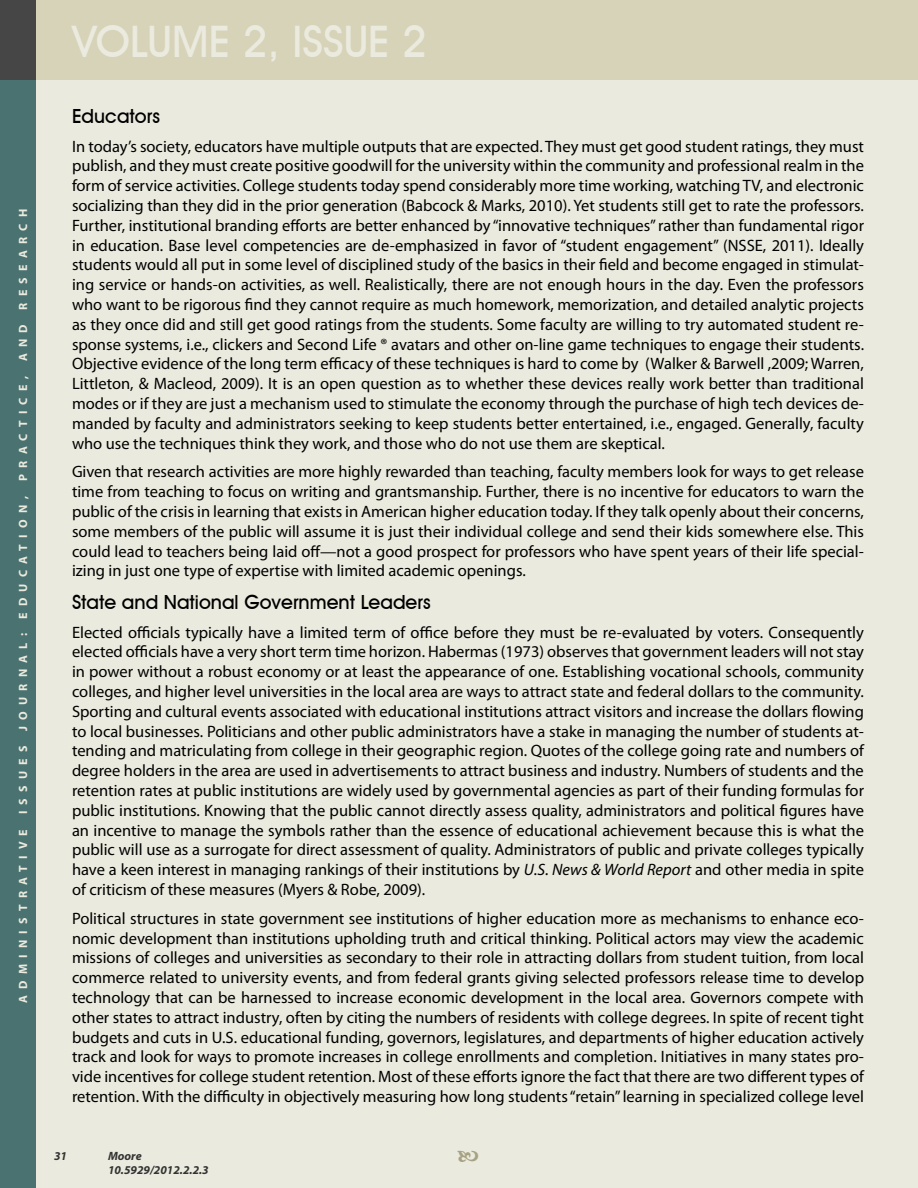
<style>
.page{position:relative;width:918px;height:1188px;background:#ebeade}
.page>*{position:absolute;margin:0;border:0;box-sizing:border-box;transform-origin:0 0}
.t1{font:500 43.5px "Avant Garde IT Cby BT";color:#ebeade}
.t2{font:500 19.5px "Avant Garde IT Cby BT";color:#000}
.t3{font:16.5px/19.8px "Myriad Pro";color:#000;text-align:justify}
.t4{font:700 12px "Myriad Pro";letter-spacing:.52em;color:#ebeade}
.t5{font:italic 700 12px/14.4px "Myriad Pro";color:#333}
.s1{font-style:italic}
</style>
<div class="page">
<div style="left:36px;top:0;width:882px;height:80px;background:#d7d3b9"></div>
<div style="left:0;top:80px;width:36px;height:1108px;background:#4a7270"></div>
<div style="left:0;top:0;width:36px;height:80px;background:#464646"></div>
<p class="t4" style="left:15px;top:1003px;width:795px;rotate:-90deg">ADMINISTRATIVE ISSUES JOURNAL: EdUCATION, PRACTICE, AND RESEARCH</p>
<h1 class="t1" style="left:72px;top:15px;width:357px">VOLUME 2, ISSUE 2</h1>
<p class="t2" style="left:72px;top:104px;width:90px">Educators</p>
<p class="t3" style="left:72px;top:136px;width:794px">In today’s society, educators have multiple outputs that are expected. They must get good student ratings, they must publish, and they must create positive goodwill for the university within the community and professional realm in the form of service activities. College students today spend considerably more time working, watching TV, and electronic socializing than they did in the prior generation (Babcock &amp; Marks, 2010). Yet students still get to rate the professors.<br>Further, institutional branding efforts are better enhanced by “innovative techniques” rather than fundamental rigor in education. Base level competencies are de-emphasized in favor of “student engagement” (NSSE, 2011). Ideally students would all put in some level of disciplined study of the basics in their field and become engaged in stimulat&shy;ing service or hands-on activities, as well. Realistically, there are not enough hours in the day. Even the professors who want to be rigorous find they cannot require as much homework, memorization, and detailed analytic projects as they once did and still get good ratings from the students. Some faculty are willing to try automated student re&shy;sponse systems, i.e., clickers and Second Life ® avatars and other on-line game techniques to engage their students.<br>Objective evidence of the long term efficacy of these techniques is hard to come by (Walker &amp; Barwell ,2009; Warren, Littleton, &amp; Macleod, 2009). It is an open question as to whether these devices really work better than traditional modes or if they are just a mechanism used to stimulate the economy through the purchase of high tech devices de&shy;manded by faculty and administrators seeking to keep students better entertained, i.e., engaged. Generally, faculty who use the techniques think they work, and those who do not use them are skeptical.</p>
<p class="t3" style="left:72px;top:462px;width:794px">Given that research activities are more highly rewarded than teaching, faculty members look for ways to get release time from teaching to focus on writing and grantsmanship. Further, there is no incentive for educators to warn the public of the crisis in learning that exists in American higher education today. If they talk openly about their concerns, some members of the public will assume it is just their individual college and send their kids somewhere else. This could lead to teachers being laid off—not a good prospect for professors who have spent years of their life special&shy;izing in just one type of expertise with limited academic openings.</p>
<p class="t2" style="left:72px;top:590px;width:360px">State and National Government Leaders</p>
<p class="t3" style="left:72px;top:622px;width:794px">Elected officials typically have a limited term of office before they must be re-evaluated by voters. Consequently elected officials have a very short term time horizon. Habermas (1973) observes that government leaders will not stay in power without a robust economy or at least the appearance of one. Establishing vocational schools, community colleges, and higher level universities in the local area are ways to attract state and federal dollars to the community.<br>Sporting and cultural events associated with educational institutions attract visitors and increase the dollars flowing to local businesses. Politicians and other public administrators have a stake in managing the number of students at&shy;tending and matriculating from college in their geographic region. Quotes of the college going rate and numbers of degree holders in the area are used in advertisements to attract business and industry. Numbers of students and the retention rates at public institutions are widely used by governmental agencies as part of their funding formulas for public institutions. Knowing that the public cannot directly assess quality, administrators and political figures have an incentive to manage the symbols rather than the essence of educational achievement because this is what the public will use as a surrogate for direct assessment of quality. Administrators of public and private colleges typically have a keen interest in managing rankings of their institutions by <span class="s1">U.S. News &amp; World Report</span> and other media in spite of criticism of these measures (Myers &amp; Robe, 2009).</p>
<p class="t3" style="left:72px;top:908px;width:794px">Political structures in state government see institutions of higher education more as mechanisms to enhance eco&shy;nomic development than institutions upholding truth and critical thinking. Political actors may view the academic missions of colleges and universities as secondary to their role in attracting dollars from student tuition, from local commerce related to university events, and from federal grants giving selected professors release time to develop technology that can be harnessed to increase economic development in the local area. Governors compete with other states to attract industry, often by citing the numbers of residents with college degrees. In spite of recent tight budgets and cuts in U.S. educational funding, governors, legislatures, and departments of higher education actively track and look for ways to promote increases in college enrollments and completion. Initiatives in many states pro&shy;vide incentives for college student retention. Most of these efforts ignore the fact that there are two different types of retention. With the difficulty in objectively measuring how long students “retain” learning in specialized college level</p>
<p class="t5" style="left:54px;top:1148px;width:14px">31</p>
<p class="t5" style="left:108px;top:1148px;width:102px">Moore<br>10.5929/2012.2.2.3</p>
</div>
